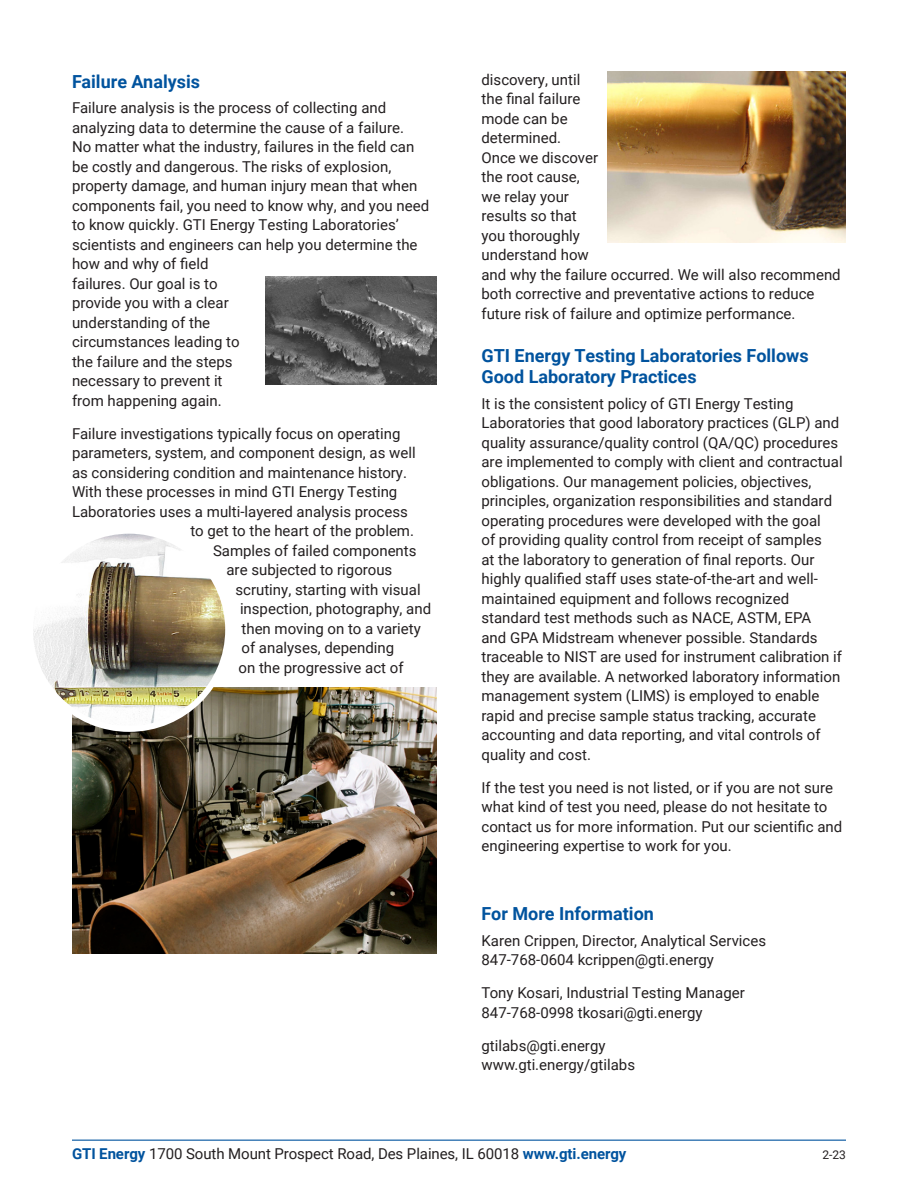
<style>
.page{position:relative;width:918px;height:1188px;background:#fff}
.page>*{position:absolute;margin:0;border:0;box-sizing:border-box;transform-origin:0 0}
.t1{font:700 18px/21px "Roboto";color:#01539e}
.body{font:15px/19.5px "Roboto";color:#231f20}
.body-2{font:12px "Roboto";color:#231f20}
.s1{font-weight:700;color:#01539e}
</style>
<div class="page">
<img style="left:72px;top:688px;width:364px;height:266px">
<img style="left:266px;top:277px;width:170px;height:108px">
<img style="left:30px;top:531px;width:198px;height:198px;border-radius:99px">
<div style="left:27px;top:528px;width:204px;height:204px;border:6px solid #fff;border-radius:50%"></div>
<img style="left:607px;top:72px;width:239px;height:171px">
<hr style="left:72px;top:1140px;width:774px;height:1px;background:#01539e">
<p class="t1" style="left:72px;top:70px;width:130px">Failure Analysis</p>
<p class="body" style="left:72px;top:98px;width:359px">Failure analysis is the process of collecting and analyzing data to determine the cause of a failure.<br>No matter what the industry, failures in the field can be costly and dangerous. The risks of explosion, property damage, and human injury mean that when components fail, you need to know why, and you need to know quickly. GTI Energy Testing Laboratories’ scientists and engineers can help you determine the how and why of field<br>failures. Our goal is to<br>provide you with a clear<br>understanding of the<br>circumstances leading to<br>the failure and the steps<br>necessary to prevent it<br>from happening again.</p>
<p class="body" style="left:72px;top:423px;width:330px">Failure investigations typically focus on operating</p>
<p class="body" style="left:72px;top:443px;width:345px">parameters, system, and component design, as well</p>
<p class="body" style="left:72px;top:462px;width:337px">as considering condition and maintenance history.</p>
<p class="body" style="left:72px;top:482px;width:327px">With these processes in mind GTI Energy Testing</p>
<p class="body" style="left:72px;top:501px;width:337px">Laboratories uses a multi-layered analysis process</p>
<p class="body" style="left:190px;top:521px;width:225px">to get to the heart of the problem.</p>
<p class="body" style="left:213px;top:540px;width:205px">Samples of failed components</p>
<p class="body" style="left:226px;top:560px;width:167px">are subjected to rigorous</p>
<p class="body" style="left:236px;top:579px;width:187px">scrutiny, starting with visual</p>
<p class="body" style="left:240px;top:599px;width:193px">inspection, photography, and</p>
<p class="body" style="left:242px;top:618px;width:181px">then moving on to a variety</p>
<p class="body" style="left:242px;top:638px;width:154px">of analyses, depending</p>
<p class="body" style="left:238px;top:657px;width:167px">on the progressive act of</p>
<p class="body" style="left:482px;top:69px;width:361px">discovery, until<br>the final failure<br>mode can be<br>determined.<br>Once we discover<br>the root cause,<br>we relay your<br>results so that<br>you thoroughly<br>understand how<br>and why the failure occurred. We will also recommend both corrective and preventative actions to reduce future risk of failure and optimize performance.</p>
<p class="t1" style="left:482px;top:345px;width:329px">GTI Energy Testing Laboratories Follows<br>Good Laboratory Practices</p>
<p class="body" style="left:482px;top:393px;width:363px">It is the consistent policy of GTI Energy Testing Laboratories that good laboratory practices (GLP) and quality assurance/quality control (QA/QC) procedures are implemented to comply with client and contractual obligations. Our management policies, objectives, principles, organization responsibilities and standard operating procedures were developed with the goal<br>of providing quality control from receipt of samples<br>at the laboratory to generation of final reports. Our highly qualified staff uses state-of-the-art and well&shy;maintained equipment and follows recognized standard test methods such as NACE, ASTM, EPA<br>and GPA Midstream whenever possible. Standards traceable to NIST are used for instrument calibration if they are available. A networked laboratory information management system (LIMS) is employed to enable rapid and precise sample status tracking, accurate accounting and data reporting, and vital controls of quality and cost.</p>
<p class="body" style="left:482px;top:777px;width:362px">If the test you need is not listed, or if you are not sure what kind of test you need, please do not hesitate to contact us for more information. Put our scientific and engineering expertise to work for you.</p>
<p class="t1" style="left:482px;top:903px;width:174px">For More Information</p>
<p class="body" style="left:482px;top:930px;width:286px">Karen Crippen, Director, Analytical Services<br>847-768-0604 kcrippen@gti.energy</p>
<p class="body" style="left:482px;top:983px;width:265px">Tony Kosari, Industrial Testing Manager<br>847-768-0998 tkosari@gti.energy</p>
<p class="body" style="left:482px;top:1035px;width:155px">gtilabs@gti.energy www.gti.energy/gtilabs</p>
<p class="body" style="left:72px;top:1143px;width:556px"><span class="s1">GTI Energy</span> 1700 South Mount Prospect Road, Des Plaines, IL 60018 <span class="s1">www.gti.energy</span></p>
<p class="body-2" style="left:823px;top:1146px;width:25px">2-23</p>
</div>
